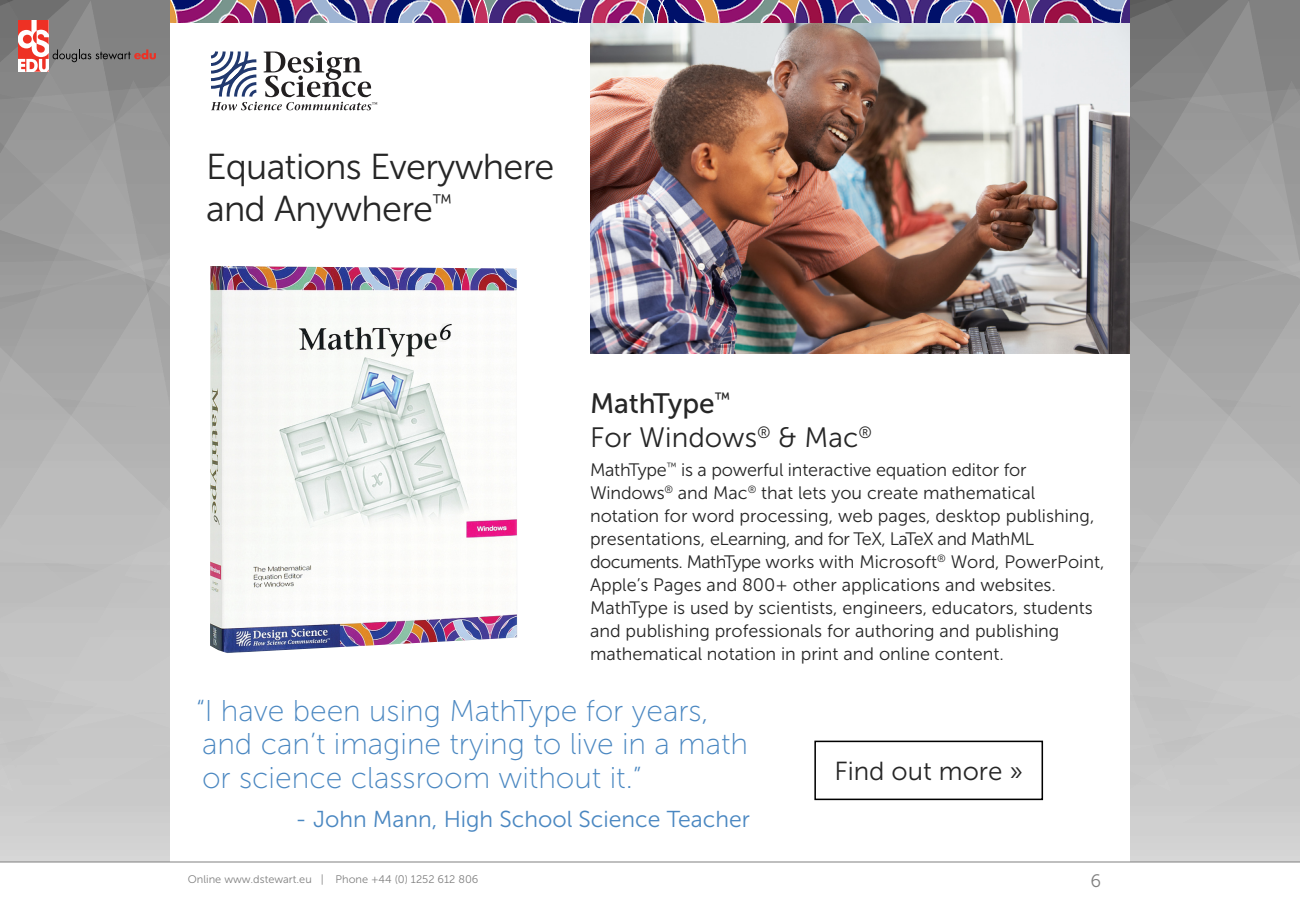
<style>
.page{position:relative;width:1300px;height:900px;background:#fff}
.page>*{position:absolute;margin:0;border:0;box-sizing:border-box;transform-origin:0 0}
.t1{font:36px/42px "Museo Sans 300";letter-spacing:-.02em;color:#262626}
.t2{font:30px/34px "Museo Sans 100";color:#4a87c1}
.t3{font:28px "Museo Sans 300";color:#262626}
.t4{font:28px "Museo Sans 500";color:#262626}
.t5{font:26px "Museo Sans 300";color:#262626}
.t6{font:23px "Museo Sans 300";color:#4a87c1}
.t7{font:18px/23px "Museo Sans 300";color:#262626}
.t8{font:18px "Museo Sans 300";color:#808080}
.t9{font:11px "Museo Sans 300";color:#808080}
</style>
<div class="page">
<img style="left:210px;top:266px;width:307px;height:387px">
<svg style="left:211px;top:51px;width:166px;height:59px"></svg>
<img style="left:591px;top:23px;width:539px;height:331px">
<img style="left:674px;top:0;width:456px;height:23px">
<img style="left:170px;top:0;width:504px;height:23px">
<div style="left:814px;top:741px;width:229px;height:59px;border:2px solid #000"></div>
<svg style="left:1130px;top:0;width:170px;height:862px;background:#aeaeae"></svg>
<svg style="left:0;top:0;width:170px;height:862px;background:#b0aeae"></svg>
<svg style="left:0;top:862px;width:1300px;height:1px"></svg>
<h1 class="t1" style="left:206px;top:146px;width:350px">Equations Everywhere and Anywhere<sup>™</sup></h1>
<h3 class="t4" style="left:590px;top:388px;width:142px">MathType<sup>™</sup></h3>
<h3 class="t3" style="left:590px;top:422px;width:284px">For Windows<sup>®</sup> &amp; Mac<sup>®</sup></h3>
<p class="t7" style="left:590px;top:458px;width:516px">MathType<sup>™</sup> is a powerful interactive equation editor for Windows<sup>®</sup> and Mac<sup>®</sup> that lets you create mathematical notation for word processing, web pages, desktop publishing, presentations, eLearning, and for TeX, LaTeX and MathML documents. MathType works with Microsoft<sup>®</sup> Word, PowerPoint, Apple’s Pages and 800+ other applications and websites.<br>MathType is used by scientists, engineers, educators, students and publishing professionals for authoring and publishing mathematical notation in print and online content.</p>
<h2 class="t2" style="left:196px;top:694px;width:554px">“I have been using MathType for years, and can’t imagine trying to live in a math or science classroom without it.”</h2>
<p class="t6" style="left:296px;top:806px;width:456px">- John Mann, High School Science Teacher</p>
<h3 class="t5" style="left:834px;top:757px;width:190px">Find out more »</h3>
<p class="t9" style="left:188px;top:874px;width:292px">Online www.dstewart.eu | Phone +44 (0) 1252 612 806</p>
<p class="t8" style="left:1090px;top:871px;width:12px">6</p>
</div>
